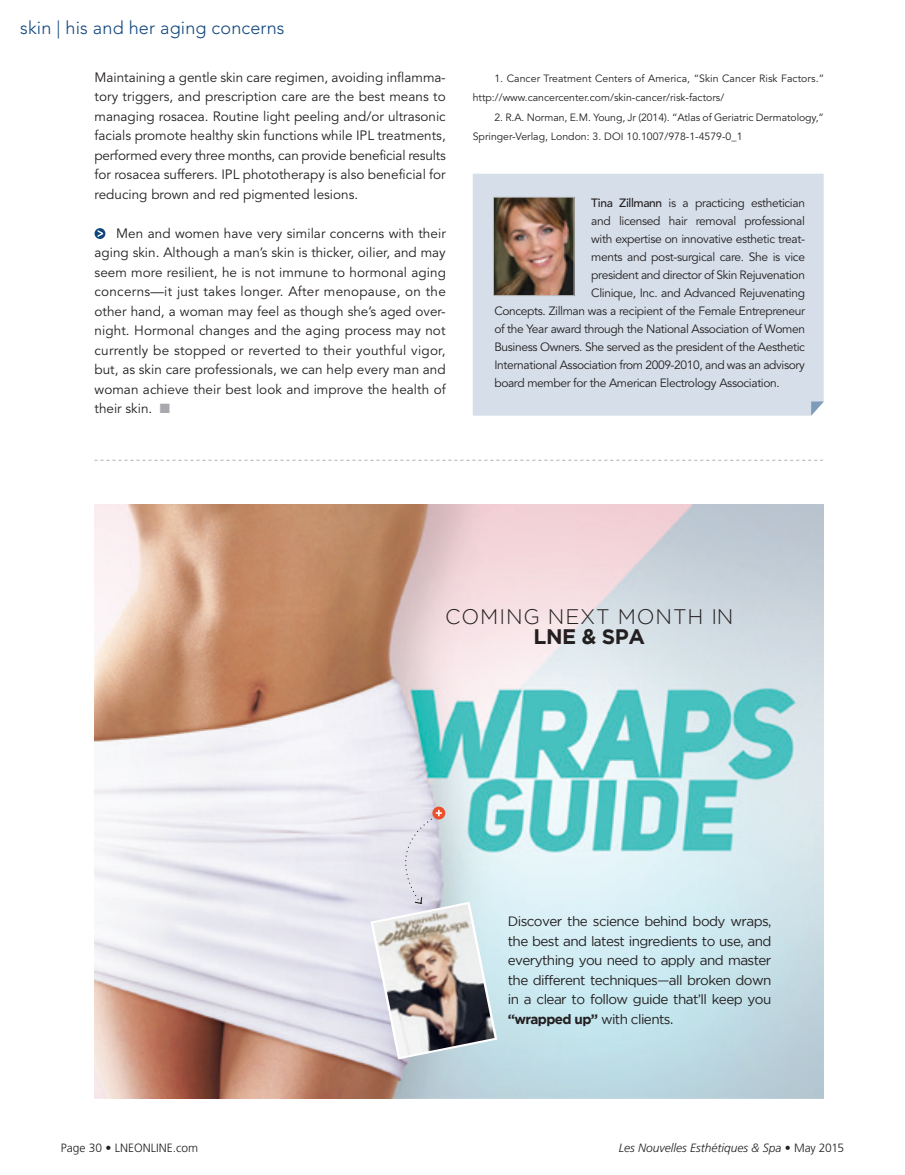
<style>
.page{position:relative;width:905px;height:1175px;background:#fff}
.page>*{position:absolute;margin:0;border:0;box-sizing:border-box;transform-origin:0 0}
.t1{font:300 21px/19.8px "Gotham";letter-spacing:.04em;color:#231f20;text-align:center}
.t2{font:300 18px "Avenir";letter-spacing:.01em;color:#0f457d}
.Article_text{font:13.5px/19.5px "Avenir";color:#231f20;text-align:justify}
.t3{font:13.5px/19.5px "Gotham";letter-spacing:-.045em;color:#231f20;text-align:justify}
.t4{font:12px "Avenir";letter-spacing:-.03em;color:#231f20}
.t5{font:italic 300 12px "Frutiger";color:#231f20}
.t6{font:300 12px "Frutiger";color:#231f20}
.Article_text-2{font:10.5px/19.5px "Avenir";color:#231f20}
.s1{color:#a8a9ad}
.s2{font-weight:500}
.s3{font-weight:700}
.s4{font-style:normal}
</style>
<div class="page">
<div style="left:473px;top:174px;width:350px;height:242px;background:#d6dfe9"></div>
<svg style="left:811px;top:401px;width:13px;height:14px"></svg>
<img style="left:495px;top:199px;width:77px;height:95px">
<div style="left:493px;top:197px;width:81px;height:99px;border:1px solid #bcbdc0"></div>
<svg style="left:94px;top:460px;width:729px;height:1px"></svg>
<svg style="left:95px;top:228px;width:10px;height:11px"></svg>
<svg style="left:98px;top:230px;width:5px;height:7px"></svg>
<img style="left:94px;top:504px;width:730px;height:594px">
<svg style="left:370px;top:806px;width:127px;height:253px;background:#d1dee5"></svg>
<img style="left:373px;top:904px;width:121px;height:153px">
<p class="t2" style="left:20px;top:17px;width:266px">skin | his and her aging concerns</p>
<p class="Article_text" style="left:94px;top:68px;width:353px">Maintaining a gentle skin care regimen, avoiding inflamma&shy;tory triggers, and prescription care are the best means to managing rosacea. Routine light peeling and/or ultrasonic facials promote healthy skin functions while IPL treatments, performed every three months, can provide beneficial results for rosacea sufferers. IPL phototherapy is also beneficial for reducing brown and red pigmented lesions.</p>
<p class="Article_text" style="left:94px;top:224px;width:353px;text-indent:22px">Men and women have very similar concerns with their aging skin. Although a man’s skin is thicker, oilier, and may seem more resilient, he is not immune to hormonal aging concerns—it just takes longer. After menopause, on the other hand, a woman may feel as though she’s aged over&shy;night. Hormonal changes and the aging process may not currently be stopped or reverted to their youthful vigor, but, as skin care professionals, we can help every man and woman achieve their best look and improve the health of their skin. <span class="s1">■</span></p>
<p class="Article_text-2" style="left:472px;top:69px;width:353px;text-indent:22px">1. Cancer Treatment Centers of America, “Skin Cancer Risk Factors.” http://www.cancercenter.com/skin-cancer/risk-factors/</p>
<p class="Article_text-2" style="left:472px;top:108px;width:353px;text-indent:22px">2. R.A. Norman, E.M. Young, Jr (2014). “Atlas of Geriatric Dermatology,”<br>Springer-Verlag, London: 3. DOI 10.1007/978-1-4579-0_1</p>
<p class="t4" style="left:591px;top:196px;width:215px"><span class="s2">Tina Zillmann</span> is a practicing esthetician</p>
<p class="t4" style="left:591px;top:214px;width:215px">and licensed hair removal professional</p>
<p class="t4" style="left:591px;top:232px;width:215px">with expertise on innovative esthetic treat-</p>
<p class="t4" style="left:591px;top:250px;width:215px">ments and post-surgical care. She is vice</p>
<p class="t4" style="left:591px;top:268px;width:215px">president and director of Skin Rejuvenation</p>
<p class="t4" style="left:591px;top:286px;width:215px">Clinique, Inc. and Advanced Rejuvenating</p>
<p class="t4" style="left:494px;top:304px;width:312px">Concepts. Zillman was a recipient of the Female Entrepreneur</p>
<p class="t4" style="left:494px;top:322px;width:312px">of the Year award through the National Association of Women</p>
<p class="t4" style="left:494px;top:340px;width:312px">Business Owners. She served as the president of the Aesthetic</p>
<p class="t4" style="left:494px;top:358px;width:312px">International Association from 2009-2010, and was an advisory</p>
<p class="t4" style="left:494px;top:376px;width:287px">board member for the American Electrology Association.</p>
<p class="t1" style="left:445px;top:606px;width:289px">COMING NEXT MONTH IN<br><span class="s3">LNE &amp; SPA</span></p>
<p class="t3" style="left:508px;top:911px;width:265px">Discover the science behind body wraps, the best and latest ingredients to use, and everything you need to apply and master the different techniques—all broken down in a clear to follow guide that’ll keep you <span class="s3">“wrapped up”</span> with clients.</p>
<p class="t6" style="left:61px;top:1141px;width:139px">Page 30 • LNEONLINE.com</p>
<p class="t5" style="left:619px;top:1141px;width:227px">Les Nouvelles Esthétiques &amp; Spa <span class="s4">• May 2015</span></p>
</div>
